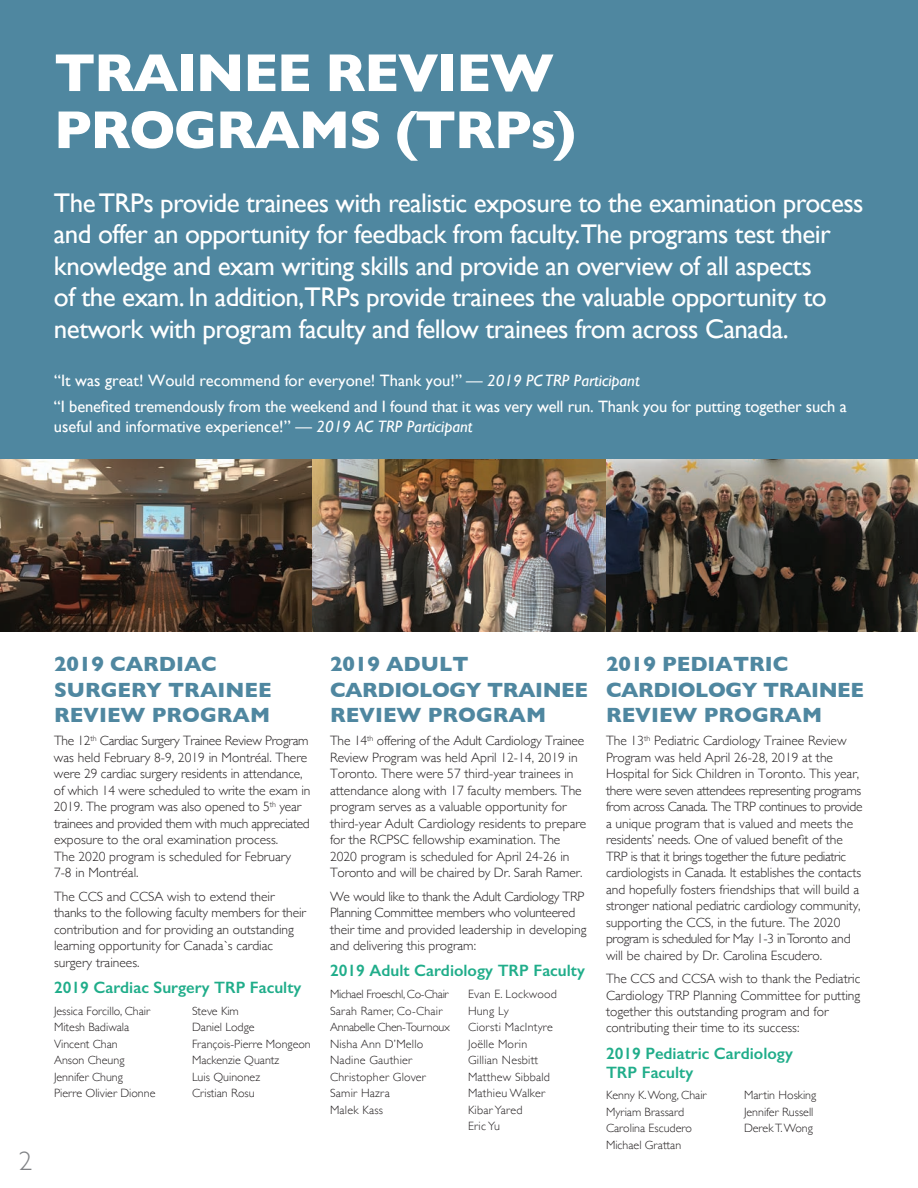
<style>
.page{position:relative;width:918px;height:1188px;background:#fff}
.page>*{position:absolute;margin:0;border:0;box-sizing:border-box;transform-origin:0 0}
.t1{font:700 54px/57px "Gill Sans";letter-spacing:-.025em;color:#fff}
.t2{font:27px/31.5px "Gill Sans";letter-spacing:-.02em;color:#fff}
.t3{font:300 27px "Gill Sans";color:#808285}
.t4{font:700 21px/25.5px "Gill Sans";color:#4f87a0}
.t5{font:16.5px/26.2px "Gill Sans";letter-spacing:-.01em;color:#fff}
.t6{font:600 16.5px/19.5px "Gill Sans";color:#20ad8a}
.t7{font:300 13.5px/16.5px "Gill Sans";color:#231f20}
.t8{font:300 13.5px/16.5px "Gill Sans";letter-spacing:-.02em;color:#231f20}
.t9{font:300 12px/16.5px "Gill Sans";color:#231f20}
.t10{font:300 12px/16.5px "Gill Sans";letter-spacing:.02em;color:#231f20}
.s1{font-style:italic}
</style>
<div class="page">
<img style="left:606px;top:459px;width:312px;height:173px">
<img style="left:312px;top:459px;width:294px;height:173px">
<img style="left:0;top:459px;width:312px;height:173px">
<div style="left:0;top:0;width:918px;height:459px;background:#4f87a0"></div>
<h1 class="t1" style="left:54px;top:49px;width:523px">TRAINEE REVIEW<br>PROGRAMS (TRPs)</h1>
<p class="t2" style="left:54px;top:189px;width:811px">The TRPs provide trainees with realistic exposure to the examination process and offer an opportunity for feedback from faculty.The programs test their knowledge and exam writing skills and provide an overview of all aspects<br>of the exam. In addition,TRPs provide trainees the valuable opportunity to network with program faculty and fellow trainees from across Canada.</p>
<p class="t5" style="left:54px;top:369px;width:794px">“It was great! Would recommend for everyone! Thank you!” <span class="s1">— 2019 PC TRP Participant<br></span>“I benefited tremendously from the weekend and I found that it was very well run. Thank you for putting together such a</p>
<p class="t5" style="left:54px;top:415px;width:420px">useful and informative experience!” <span class="s1">— 2019 AC TRP Participant</span></p>
<h2 class="t3" style="left:19px;top:1150px;width:15px">2</h2>
<h3 class="t4" style="left:54px;top:653px;width:219px">2019 CARDIAC<br>SURGERY TRAINEE<br>REVIEW PROGRAM</h3>
<p class="t7" style="left:54px;top:734px;width:258px">The 12<sup>th</sup> Cardiac Surgery Trainee Review Program was held February 8-9, 2019 in Montréal. There were 29 cardiac surgery residents in attendance, of which 14 were scheduled to write the exam in 2019. The program was also opened to 5<sup>th</sup> year trainees and provided them with much appreciated exposure to the oral examination process.<br>The 2020 program is scheduled for February 7-8 in Montréal.</p>
<p class="t7" style="left:54px;top:889px;width:254px">The CCS and CCSA wish to extend their thanks to the following faculty members for their contribution and for providing an outstanding learning opportunity for Canada`s cardiac surgery trainees.</p>
<p class="t6" style="left:54px;top:979px;width:249px">2019 Cardiac Surgery TRP Faculty</p>
<p class="t9" style="left:54px;top:1003px;width:103px">Jessica Forcillo, Chair<br>Mitesh Badiwala<br>Vincent Chan<br>Anson Cheung<br>Jennifer Chung<br>Pierre Olivier Dionne</p>
<p class="t9" style="left:192px;top:1003px;width:120px">Steve Kim<br>Daniel Lodge<br>François-Pierre Mongeon<br>Mackenzie Quantz<br>Luis Quinonez<br>Cristian Rosu</p>
<h3 class="t4" style="left:330px;top:653px;width:260px">2019 ADULT<br>CARDIOLOGY TRAINEE<br>REVIEW PROGRAM</h3>
<p class="t7" style="left:330px;top:734px;width:258px">The 14<sup>th</sup> offering of the Adult Cardiology Trainee Review Program was held April 12-14, 2019 in Toronto. There were 57 third-year trainees in attendance along with 17 faculty members. The program serves as a valuable opportunity for third-year Adult Cardiology residents to prepare for the RCPSC fellowship examination. The 2020 program is scheduled for April 24-26 in Toronto and will be chaired by Dr. Sarah Ramer.</p>
<p class="t8" style="left:330px;top:889px;width:258px">We would like to thank the Adult Cardiology TRP Planning Committee members who volunteered their time and provided leadership in developing and delivering this program:</p>
<p class="t6" style="left:330px;top:963px;width:256px">2019 Adult Cardiology TRP Faculty</p>
<p class="t10" style="left:330px;top:987px;width:121px">Michael Froeschl, Co-Chair<br>Sarah Ramer, Co-Chair<br>Annabelle Chen-Tournoux<br>Nisha Ann D’Mello<br>Nadine Gauthier<br>Christopher Glover<br>Samir Hazra<br>Malek Kass</p>
<p class="t10" style="left:468px;top:987px;width:91px">Evan E. Lockwood<br>Hung Ly<br>Ciorsti MacIntyre<br>Joëlle Morin<br>Gillian Nesbitt<br>Matthew Sibbald<br>Mathieu Walker<br>Kibar Yared<br>Eric Yu</p>
<h3 class="t4" style="left:606px;top:653px;width:260px">2019 PEDIATRIC<br>CARDIOLOGY TRAINEE<br>REVIEW PROGRAM</h3>
<p class="t7" style="left:606px;top:734px;width:258px">The 13<sup>th</sup> Pediatric Cardiology Trainee Review Program was held April 26-28, 2019 at the Hospital for Sick Children in Toronto. This year, there were seven attendees representing programs from across Canada. The TRP continues to provide a unique program that is valued and meets the residents’ needs. One of valued benefit of the TRP is that it brings together the future pediatric cardiologists in Canada. It establishes the contacts and hopefully fosters friendships that will build a stronger national pediatric cardiology community, supporting the CCS, in the future. The 2020 program is scheduled for May 1-3 in Toronto and will be chaired by Dr. Carolina Escudero.</p>
<p class="t7" style="left:606px;top:971px;width:256px">The CCS and CCSA wish to thank the Pediatric Cardiology TRP Planning Committee for putting together this outstanding program and for contributing their time to its success:</p>
<p class="t6" style="left:606px;top:1045px;width:188px">2019 Pediatric Cardiology<br>TRP Faculty</p>
<p class="t9" style="left:606px;top:1088px;width:102px">Kenny K. Wong, Chair<br>Myriam Brassard<br>Carolina Escudero<br>Michael Grattan</p>
<p class="t9" style="left:744px;top:1088px;width:74px">Martin Hosking<br>Jennifer Russell<br>Derek T. Wong</p>
</div>
